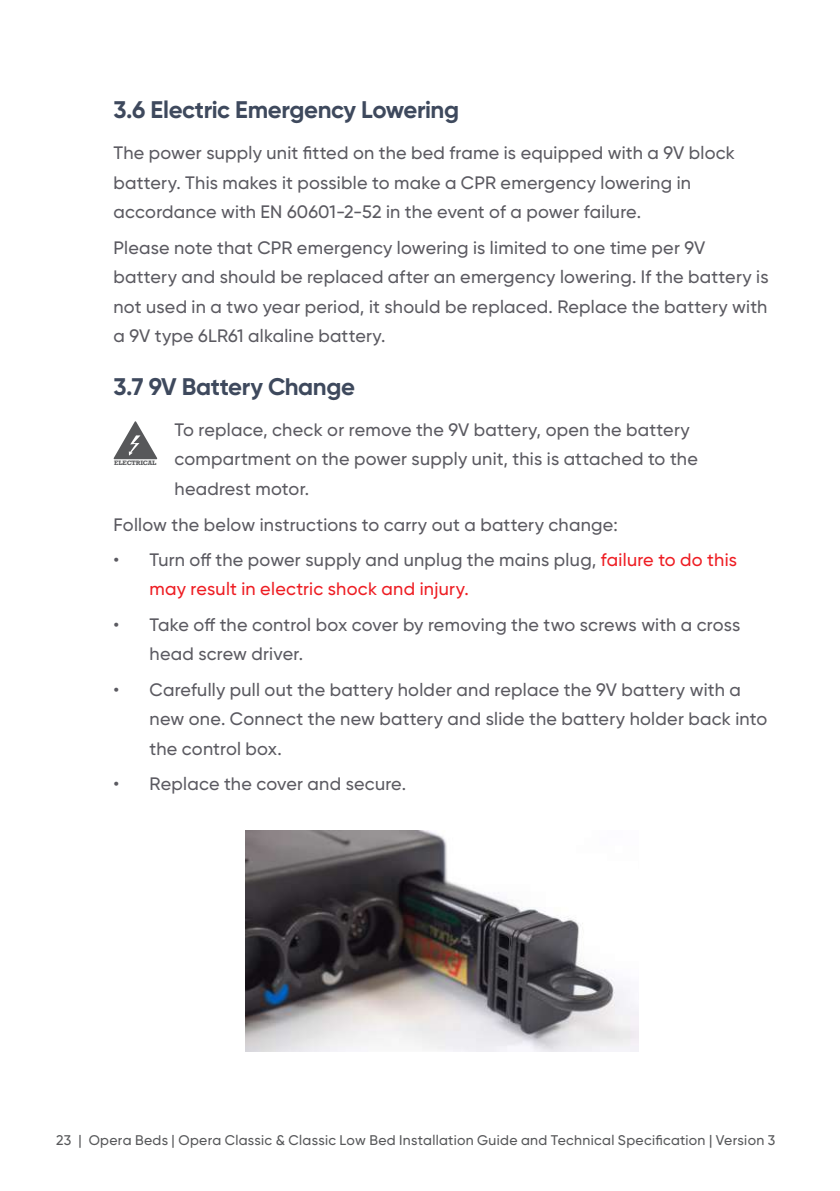
<style>
.page{position:relative;width:840px;height:1191px;background:#fff}
.page>*{position:absolute;margin:0;border:0;box-sizing:border-box;transform-origin:0 0}
.t1{font:700 24px "Gilroy";letter-spacing:-.015em;color:#3e495d}
.t2{font:500 18px/29.6px "Gilroy";letter-spacing:.015em;color:#5b5a61}
.t3{font:500 18px/29.6px "Gilroy";letter-spacing:.015em;color:#ee1d23}
.t4{font:500 14px "Gilroy";letter-spacing:.02em;color:#57585a}
.t5{font:700 6.4px "Rockwell";letter-spacing:-.025em;color:#57585a}
.s1{color:#5b5a61}
</style>
<div class="page">
<svg style="left:113px;top:421px;width:44px;height:38px"></svg>
<img style="left:245px;top:831px;width:393px;height:220px">
<h1 class="t1" style="left:113px;top:95px;width:347px">3.6 Electric Emergency Lowering</h1>
<p class="t2" style="left:113px;top:138px;width:622px">The power supply unit fitted on the bed frame is equipped with a 9V block battery. This makes it possible to make a CPR emergency lowering in accordance with EN 60601-2-52 in the event of a power failure.</p>
<p class="t2" style="left:113px;top:232px;width:656px">Please note that CPR emergency lowering is limited to one time per 9V battery and should be replaced after an emergency lowering. If the battery is not used in a two year period, it should be replaced. Replace the battery with a 9V type 6LR61 alkaline battery.</p>
<h1 class="t1" style="left:113px;top:371px;width:243px">3.7 9V Battery Change</h1>
<p class="t5" style="left:114px;top:459px;width:44px">ELECTRICAL</p>
<p class="t2" style="left:174px;top:414px;width:524px">To replace, check or remove the 9V battery, open the battery compartment on the power supply unit, this is attached to the headrest motor.</p>
<p class="t2" style="left:113px;top:509px;width:505px">Follow the below instructions to carry out a battery change:</p>
<p class="t3" style="left:149px;top:544px;width:588px;text-indent:-36px"><span class="s1">• Turn off the power supply and unplug the mains plug,</span> failure to do this may result in electric shock and injury.</p>
<p class="t2" style="left:149px;top:609px;width:592px;text-indent:-36px">• Take off the control box cover by removing the two screws with a cross head screw driver.</p>
<p class="t2" style="left:149px;top:674px;width:619px;text-indent:-36px">• Carefully pull out the battery holder and replace the 9V battery with a new one. Connect the new battery and slide the battery holder back into the control box.</p>
<p class="t2" style="left:113px;top:769px;width:294px">• Replace the cover and secure.</p>
<p class="t4" style="left:56px;top:1132px;width:720px">23 | Opera Beds | Opera Classic &amp; Classic Low Bed Installation Guide and Technical Specification | Version 3</p>
</div>
